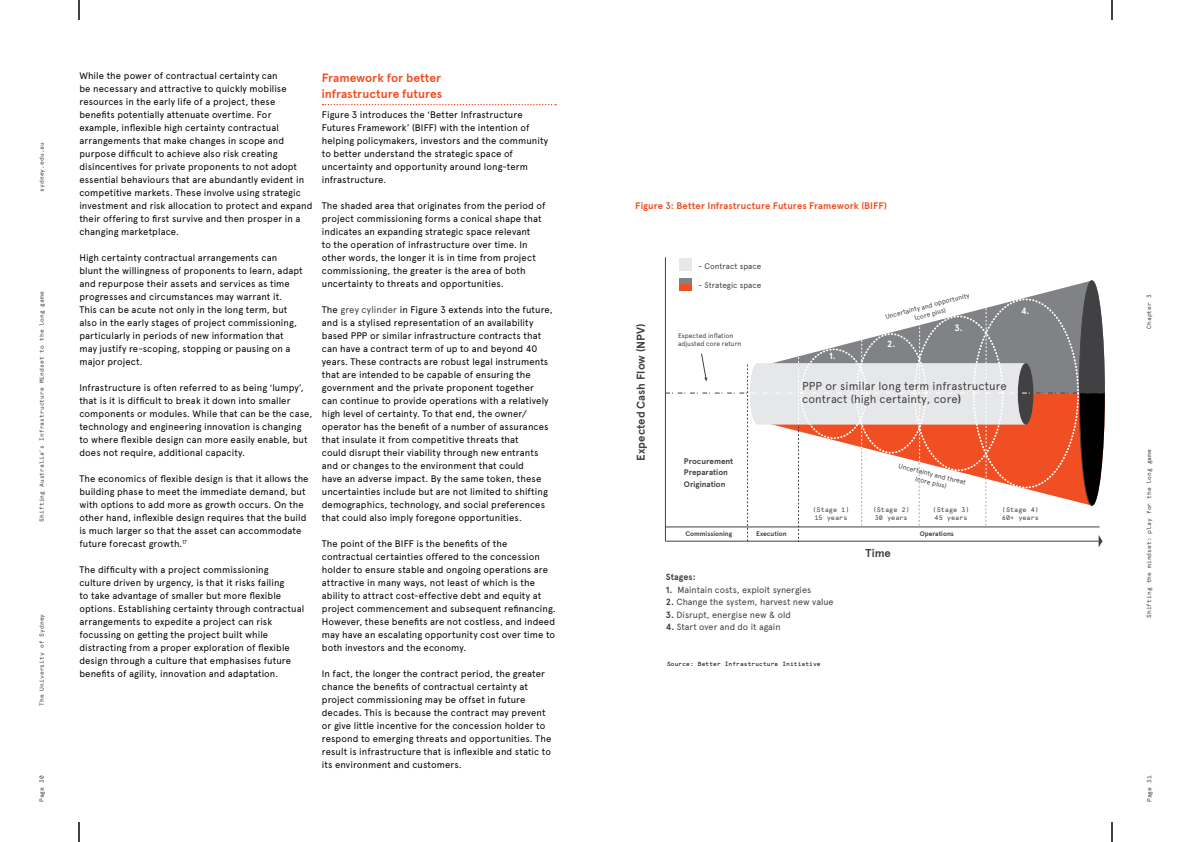
<style>
.page{position:relative;width:1191px;height:842px;background:#fff}
.page>*{position:absolute;margin:0;border:0;box-sizing:border-box;transform-origin:0 0}
.t1{font:700 12px/16.2px "Apercu Pro";letter-spacing:-.005em;color:#f04e23}
.t2{font:11.4px/13.3px "Apercu Pro";letter-spacing:.005em;color:#414042}
.t3{font:700 11.4px "Apercu Pro";color:#414042}
.t4{font:9.5px/13px "Apercu Pro";letter-spacing:.01em;color:#000}
.t5{font:700 9.5px "Apercu Pro";letter-spacing:.005em;color:#f04e23}
.t6{font:9px "Apercu Pro";color:#414042}
.t7{font:700 9px "Apercu Pro";color:#fff}
.t8{font:700 9px "Apercu Pro";color:#414042}
.t9{font:700 8.1px/11.4px "Apercu Pro";color:#414042}
.t10{font:8.1px "Apercu Pro";color:#414042}
.t11{font:6.6px/8.5px "Apercu Pro";color:#414042;text-align:center}
.t12{font:6.6px/8px "Apercu Pro Mono";color:#414042;text-align:center}
.t13{font:700 6.6px "Apercu Pro";color:#414042}
.t14{font:6px "Apercu Pro Mono";letter-spacing:.02em;color:#414042}
.t15{font:6px "Apercu Pro Mono";letter-spacing:.02em;color:#000}
.s1{color:#414042}
.s2{font-weight:700}
</style>
<div class="page">
<svg style="left:322px;top:104px;width:234px;height:1px"></svg>
<hr style="left:665px;top:257px;width:1px;height:284px;background:#414042">
<div style="left:679px;top:258px;width:13px;height:13px;background:#e6e7e8"></div>
<div style="left:679px;top:278px;width:13px;height:13px;background:#808285"></div>
<svg style="left:665px;top:280px;width:440px;height:267px"></svg>
<svg style="left:799px;top:297px;width:281px;height:192px"></svg>
<hr style="left:1110px;top:822px;width:2px;height:20px;background:#414042">
<hr style="left:1110px;top:0;width:2px;height:20px;background:#414042">
<svg style="left:79px;top:822px;width:1px;height:20px"></svg>
<svg style="left:79px;top:0;width:1px;height:20px"></svg>
<p class="t14" style="left:37px;top:192px;width:51px;rotate:-90deg">sydney.edu.au</p>
<p class="t14" style="left:37px;top:522px;width:232px;rotate:-90deg">Shifting Australia’s Infrastructure Mindset to the long game</p>
<p class="t14" style="left:37px;top:706px;width:94px;rotate:-90deg">The University of Sydney</p>
<p class="t14" style="left:37px;top:802px;width:28px;rotate:-90deg">Page 30</p>
<p class="t4" style="left:79px;top:68px;width:235px">While the power of contractual certainty can<br>be necessary and attractive to quickly mobilise resources in the early life of a project, these benefits potentially attenuate overtime. For example, inflexible high certainty contractual arrangements that make changes in scope and purpose difficult to achieve also risk creating disincentives for private proponents to not adopt essential behaviours that are abundantly evident in competitive markets. These involve using strategic investment and risk allocation to protect and expand their offering to first survive and then prosper in a changing marketplace.</p>
<p class="t4" style="left:79px;top:250px;width:225px">High certainty contractual arrangements can<br>blunt the willingness of proponents to learn, adapt and repurpose their assets and services as time progresses and circumstances may warrant it.<br>This can be acute not only in the long term, but also in the early stages of project commissioning, particularly in periods of new information that may justify re-scoping, stopping or pausing on a major project.</p>
<p class="t4" style="left:79px;top:380px;width:234px">Infrastructure is often referred to as being ‘lumpy’, that is it is difficult to break it down into smaller components or modules. While that can be the case, technology and engineering innovation is changing to where flexible design can more easily enable, but does not require, additional capacity.</p>
<p class="t4" style="left:79px;top:471px;width:231px">The economics of flexible design is that it allows the building phase to meet the immediate demand, but with options to add more as growth occurs. On the other hand, inflexible design requires that the build is much larger so that the asset can accommodate future forecast growth.<sup>17</sup></p>
<p class="t4" style="left:79px;top:562px;width:226px">The difficulty with a project commissioning<br>culture driven by urgency, is that it risks failing<br>to take advantage of smaller but more flexible options. Establishing certainty through contractual arrangements to expedite a project can risk focussing on getting the project built while distracting from a proper exploration of flexible design through a culture that emphasises future benefits of agility, innovation and adaptation.</p>
<p class="t1" style="left:322px;top:69px;width:122px">Framework for better infrastructure futures</p>
<p class="t4" style="left:322px;top:107px;width:228px">Figure 3 introduces the ‘Better Infrastructure Futures Framework’ (BIFF) with the intention of helping policymakers, investors and the community to better understand the strategic space of uncertainty and opportunity around long-term infrastructure.</p>
<p class="t4" style="left:322px;top:198px;width:225px">The shaded area that originates from the period of project commissioning forms a conical shape that indicates an expanding strategic space relevant<br>to the operation of infrastructure over time. In other words, the longer it is in time from project commissioning, the greater is the area of both uncertainty to threats and opportunities.</p>
<p class="t4" style="left:322px;top:302px;width:232px">The <span class="s1">grey cylinder</span> in Figure 3 extends into the future, and is a stylised representation of an availability based PPP or similar infrastructure contracts that can have a contract term of up to and beyond 40 years. These contracts are robust legal instruments that are intended to be capable of ensuring the government and the private proponent together<br>can continue to provide operations with a relatively high level of certainty. To that end, the owner/ operator has the benefit of a number of assurances that insulate it from competitive threats that<br>could disrupt their viability through new entrants and or changes to the environment that could<br>have an adverse impact. By the same token, these uncertainties include but are not limited to shifting demographics, technology, and social preferences that could also imply foregone opportunities.</p>
<p class="t4" style="left:322px;top:536px;width:235px">The point of the BIFF is the benefits of the contractual certainties offered to the concession holder to ensure stable and ongoing operations are attractive in many ways, not least of which is the ability to attract cost-effective debt and equity at project commencement and subsequent refinancing.<br>However, these benefits are not costless, and indeed may have an escalating opportunity cost over time to both investors and the economy.</p>
<p class="t4" style="left:322px;top:666px;width:231px">In fact, the longer the contract period, the greater chance the benefits of contractual certainty at project commissioning may be offset in future decades. This is because the contract may prevent or give little incentive for the concession holder to respond to emerging threats and opportunities. The result is infrastructure that is inflexible and static to its environment and customers.</p>
<p class="t5" style="left:635px;top:198px;width:253px">Figure 3: Better Infrastructure Futures Framework (BIFF)</p>
<p class="t3" style="left:632px;top:461px;width:138px;rotate:-90deg">Expected Cash Flow (NPV)</p>
<p class="t10" style="left:698px;top:260px;width:64px">- Contract space</p>
<p class="t10" style="left:698px;top:279px;width:64px">- Strategic space</p>
<p class="t11" style="left:678px;top:331px;width:65px;text-align:left">Expected inflation adjusted core return</p>
<p class="t9" style="left:684px;top:455px;width:51px">Procurement<br>Preparation<br>Origination</p>
<p class="t11" style="left:884px;top:312px;width:88px;rotate:-14deg">Uncertainty and opportunity (core plus)</p>
<p class="t7" style="left:829px;top:349px;width:8px">1.</p>
<p class="t7" style="left:887px;top:337px;width:10px">2.</p>
<p class="t7" style="left:954px;top:321px;width:10px">3.</p>
<p class="t2" style="left:802px;top:378px;width:206px">PPP or similar long term infrastructure contract (high certainty, core<span class="s2">)</span></p>
<p class="t7" style="left:1021px;top:304px;width:10px">4.</p>
<p class="t11" style="left:900px;top:461px;width:71px;rotate:14deg">Uncertainty and threat (core plus)</p>
<p class="t12" style="left:812px;top:506px;width:39px">(Stage 1)<br>15 years</p>
<p class="t12" style="left:872px;top:506px;width:39px">(Stage 2)<br>30 years</p>
<p class="t12" style="left:932px;top:506px;width:39px">(Stage 3)<br>45 years</p>
<p class="t12" style="left:1002px;top:506px;width:39px;text-align:left">(Stage 4)<br>60+ years</p>
<p class="t13" style="left:685px;top:528px;width:48px">Commissioning</p>
<p class="t13" style="left:756px;top:528px;width:32px">Execution</p>
<p class="t13" style="left:919px;top:528px;width:36px">Operations</p>
<p class="t3" style="left:865px;top:544px;width:27px">Time</p>
<p class="t8" style="left:666px;top:570px;width:31px">Stages:</p>
<p class="t6" style="left:666px;top:583px;width:147px"><span class="s2">1.</span> Maintain costs, exploit synergies</p>
<p class="t6" style="left:666px;top:595px;width:169px"><span class="s2">2.</span> Change the system, harvest new value</p>
<p class="t6" style="left:666px;top:608px;width:126px"><span class="s2">3.</span> Disrupt, energise new &amp; old</p>
<p class="t6" style="left:666px;top:620px;width:116px"><span class="s2">4.</span> Start over and do it again</p>
<p class="t15" style="left:667px;top:659px;width:155px">Source: Better Infrastructure Initiative</p>
<p class="t14" style="left:1144px;top:329px;width:36px;rotate:-90deg">Chapter 3</p>
<p class="t14" style="left:1144px;top:618px;width:170px;rotate:-90deg">Shifting the mindset: play for the long game</p>
<p class="t14" style="left:1144px;top:802px;width:28px;rotate:-90deg">Page 31</p>
</div>
